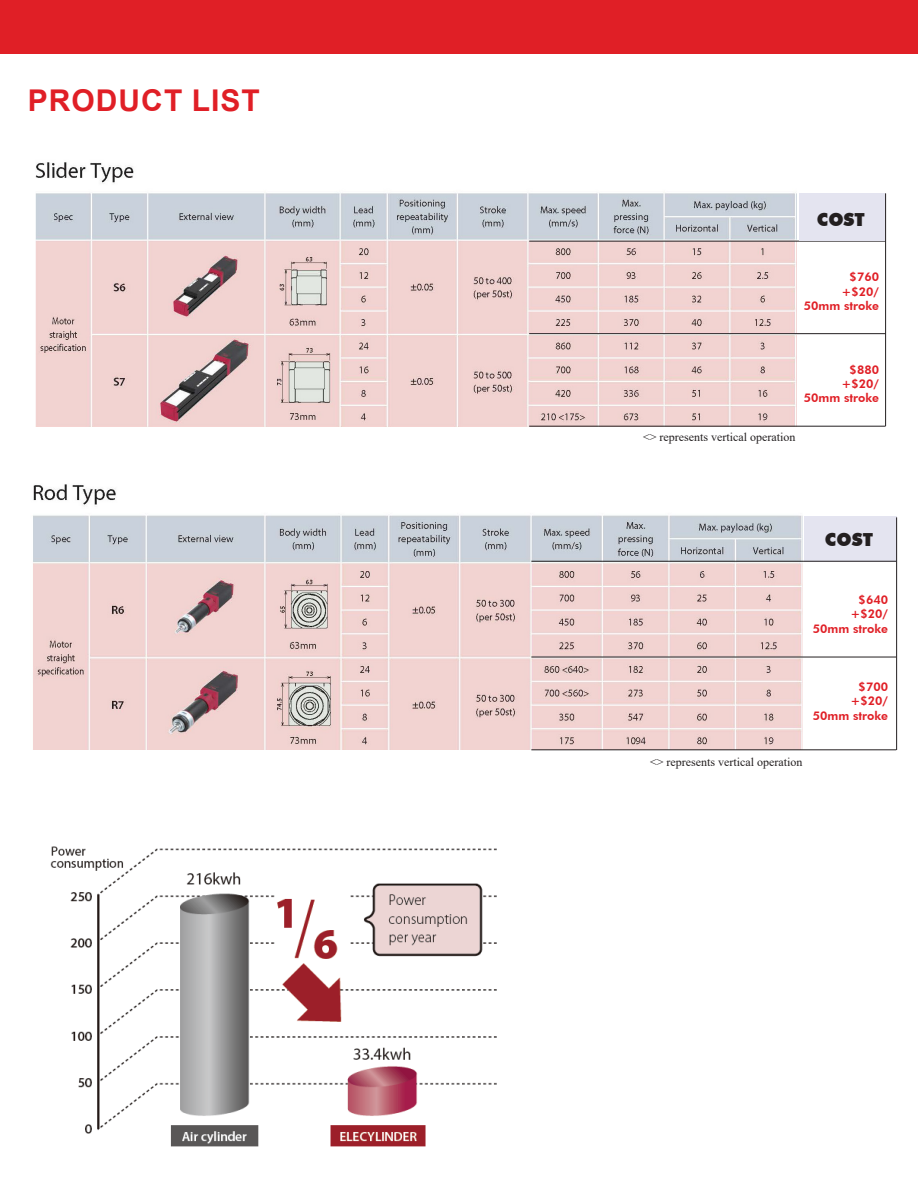
<style>
.page{position:relative;width:918px;height:1188px;background:#fff}
.page>*{position:absolute;margin:0;border:0;box-sizing:border-box;transform-origin:0 0}
.t1{font:700 30px "Arial";letter-spacing:.035em;color:#e01f26}
.t2{font:900 18px "Futura BT";color:#231f20}
.t3{font:800 12px "Futura BT";color:#e01f26}
.t4{font:12px "Times New Roman";color:#231f20}
</style>
<div class="page">
<div style="left:0;top:0;width:918px;height:54px;background:#e01f26"></div>
<img style="left:35px;top:162px;width:761px;height:264px">
<img style="left:33px;top:484px;width:769px;height:265px">
<hr style="left:529px;top:333px;width:357px;height:1px;background:#231f20">
<hr style="left:529px;top:241px;width:357px;height:1px;background:#231f20">
<hr style="left:529px;top:426px;width:357px;height:1px;background:#231f20">
<div style="left:799px;top:193px;width:87px;height:48px;background:#e4e4f0"></div>
<div style="left:804px;top:516px;width:93px;height:45px;background:#e4e4f0"></div>
<hr style="left:531px;top:657px;width:365px;height:1px;background:#231f20">
<hr style="left:531px;top:750px;width:365px;height:1px;background:#231f20">
<img style="left:50px;top:846px;width:447px;height:301px">
<hr style="left:885px;top:193px;width:1px;height:233px;background:#231f20">
<hr style="left:896px;top:517px;width:1px;height:233px;background:#231f20">
<hr style="left:531px;top:561px;width:365px;height:1px;background:#231f20">
<p class="t1" style="left:28px;top:79px;width:234px">PRODUCT LIST</p>
<p class="t2" style="left:817px;top:209px;width:50px">COST</p>
<p class="t3" style="left:850px;top:270px;width:31px">$760</p>
<p class="t3" style="left:842px;top:284px;width:39px">+$20/</p>
<p class="t3" style="left:804px;top:299px;width:77px">50mm stroke</p>
<p class="t3" style="left:850px;top:362px;width:31px">$880</p>
<p class="t3" style="left:842px;top:376px;width:39px">+$20/</p>
<p class="t3" style="left:804px;top:391px;width:77px">50mm stroke</p>
<p class="t4" style="left:643px;top:429px;width:154px">&lt;&gt; represents vertical operation</p>
<p class="t2" style="left:825px;top:528px;width:50px">COST</p>
<p class="t3" style="left:859px;top:592px;width:31px">$640</p>
<p class="t3" style="left:851px;top:607px;width:39px">+$20/</p>
<p class="t3" style="left:813px;top:621px;width:77px">50mm stroke</p>
<p class="t3" style="left:859px;top:679px;width:31px">$700</p>
<p class="t3" style="left:851px;top:694px;width:39px">+$20/</p>
<p class="t3" style="left:813px;top:708px;width:77px">50mm stroke</p>
<p class="t4" style="left:650px;top:753px;width:154px">&lt;&gt; represents vertical operation</p>
</div>
